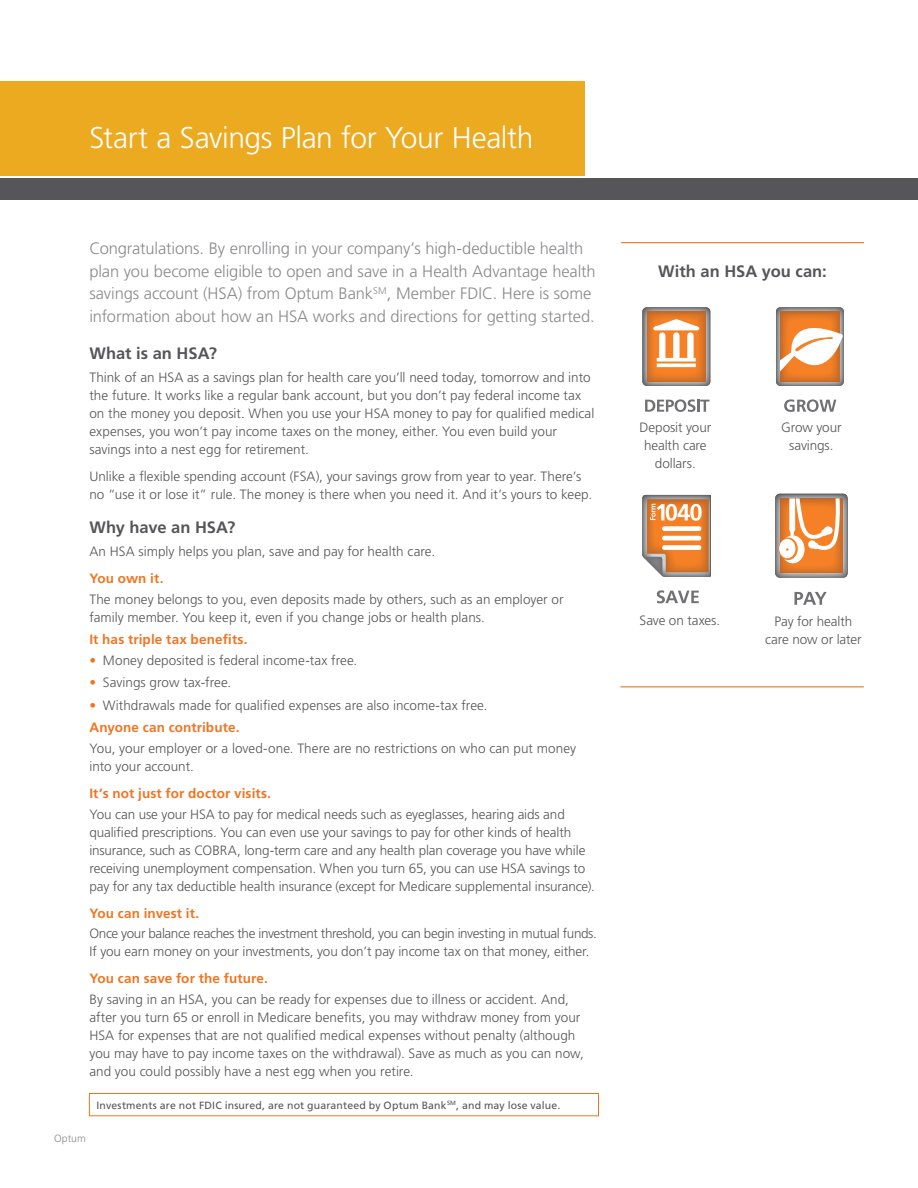
<style>
.page{position:relative;width:918px;height:1188px;background:#fff}
.page>*{position:absolute;margin:0;border:0;box-sizing:border-box;transform-origin:0 0}
.t1{font:300 30px "Frutiger LT Std";letter-spacing:-.015em;color:#fff}
.t2{font:300 16.5px/22.5px "Frutiger LT Std";letter-spacing:-.005em;color:#8a8a8d}
.t3{font:700 16.5px "Frutiger LT Std";color:#56565a}
.t4{font:300 13.5px/18px "Frutiger LT Std";color:#56565a}
.t5{font:300 13.5px/18px "Frutiger LT Std";letter-spacing:-.02em;color:#56565a}
.t6{font:700 13.5px "Frutiger LT Std";letter-spacing:.01em;color:#ee7623}
.t7{font:10.5px "Frutiger LT Std";letter-spacing:.015em;color:#56565a}
.t8{font:300 10.5px "Frutiger LT Std";letter-spacing:.01em;color:#8a8a8d}
.s1{color:#ee7623}
.s2{font-weight:700;color:#ee7623}
</style>
<div class="page">
<div style="left:0;top:81px;width:585px;height:95px;background:#ecaa20"></div>
<div style="left:0;top:178px;width:918px;height:22px;background:#56565a"></div>
<hr style="left:621px;top:242px;width:243px;height:1px;background:#ee7623">
<hr style="left:620px;top:686px;width:244px;height:1px;background:#ee7623">
<svg style="left:645px;top:399px;width:65px;height:13px"></svg>
<img style="left:642px;top:307px;width:68px;height:79px">
<img style="left:647px;top:312px;width:59px;height:69px">
<svg style="left:642px;top:316px;width:68px;height:16px"></svg>
<div style="left:659px;top:336px;width:6px;height:21px;background:#fff"></div>
<div style="left:673px;top:336px;width:7px;height:21px;background:#fff"></div>
<svg style="left:657px;top:358px;width:39px;height:4px"></svg>
<hr style="left:657px;top:364px;width:39px;height:3px;background:#fff">
<div style="left:687px;top:336px;width:7px;height:21px;background:#fff"></div>
<svg style="left:784px;top:399px;width:52px;height:13px"></svg>
<img style="left:776px;top:307px;width:68px;height:79px">
<img style="left:781px;top:312px;width:58px;height:69px">
<svg style="left:781px;top:322px;width:63px;height:51px"></svg>
<svg style="left:794px;top:592px;width:33px;height:13px"></svg>
<img style="left:775px;top:494px;width:72px;height:84px">
<img style="left:780px;top:499px;width:63px;height:74px">
<div style="left:782px;top:536px;width:22px;height:27px;background:#fff;border-radius:50%"></div>
<div style="left:781px;top:535px;width:23px;height:28px;border:1px solid #fff;border-radius:50%"></div>
<div style="left:779px;top:538px;width:19px;height:22px;border:3px solid #f58025;border-radius:50%"></div>
<div style="left:780px;top:539px;width:15px;height:19px;background:#fff;border-radius:50%"></div>
<div style="left:779px;top:539px;width:16px;height:19px;border:1px solid #fff;border-radius:50%"></div>
<svg style="left:786px;top:498px;width:55px;height:61px"></svg>
<svg style="left:657px;top:590px;width:42px;height:13px"></svg>
<svg style="left:642px;top:495px;width:68px;height:82px;background:#da9866"></svg>
<img style="left:643px;top:557px;width:19px;height:19px">
<div style="left:89px;top:1093px;width:510px;height:23px;border:1px solid #ee7623"></div>
<h1 class="t1" style="left:89px;top:120px;width:446px">Start a Savings Plan for Your Health</h1>
<p class="t2" style="left:89px;top:238px;width:508px">Congratulations. By enrolling in your company’s high-deductible health plan you become eligible to open and save in a Health Advantage health savings account (HSA) from Optum Bank<sup>SM</sup>, Member FDIC. Here is some information about how an HSA works and directions for getting started.</p>
<p class="t3" style="left:89px;top:344px;width:129px">What is an HSA?</p>
<p class="t4" style="left:89px;top:369px;width:506px">Think of an HSA as a savings plan for health care you’ll need today, tomorrow and into the future. It works like a regular bank account, but you don’t pay federal income tax on the money you deposit. When you use your HSA money to pay for qualified medical expenses, you won’t pay income taxes on the money, either. You even build your savings into a nest egg for retirement.</p>
<p class="t4" style="left:89px;top:467px;width:504px">Unlike a flexible spending account (FSA), your savings grow from year to year. There’s no “use it or lose it” rule. The money is there when you need it. And it’s yours to keep.</p>
<p class="t3" style="left:89px;top:518px;width:148px">Why have an HSA?</p>
<p class="t4" style="left:89px;top:543px;width:347px">An HSA simply helps you plan, save and pay for health care.</p>
<p class="t6" style="left:89px;top:570px;width:76px">You own it.</p>
<p class="t4" style="left:89px;top:590px;width:476px">The money belongs to you, even deposits made by others, such as an employer or family member. You keep it, even if you change jobs or health plans.</p>
<p class="t6" style="left:89px;top:632px;width:160px">It has triple tax benefits.</p>
<p class="t4" style="left:89px;top:651px;width:269px"><span class="s1">•</span> Money deposited is federal income-tax free.</p>
<p class="t4" style="left:89px;top:674px;width:144px"><span class="s1">•</span> Savings grow tax-free.</p>
<p class="t4" style="left:89px;top:694px;width:400px;line-height:22.5px"><span class="s1">•</span> Withdrawals made for qualified expenses are also income-tax free.<br><span class="s2">Anyone can contribute.</span></p>
<p class="t4" style="left:89px;top:740px;width:488px">You, your employer or a loved-one. There are no restrictions on who can put money into your account.</p>
<p class="t6" style="left:89px;top:785px;width:183px">It’s not just for doctor visits.</p>
<p class="t4" style="left:89px;top:805px;width:507px">You can use your HSA to pay for medical needs such as eyeglasses, hearing aids and qualified prescriptions. You can even use your savings to pay for other kinds of health insurance, such as COBRA, long-term care and any health plan coverage you have while receiving unemployment compensation. When you turn 65, you can use HSA savings to pay for any tax deductible health insurance (except for Medicare supplemental insurance).</p>
<p class="t6" style="left:89px;top:905px;width:111px">You can invest it.</p>
<p class="t5" style="left:89px;top:925px;width:509px">Once your balance reaches the investment threshold, you can begin investing in mutual funds.<br>If you earn money on your investments, you don’t pay income tax on that money, either.</p>
<p class="t6" style="left:89px;top:971px;width:180px">You can save for the future.</p>
<p class="t4" style="left:89px;top:991px;width:496px">By saving in an HSA, you can be ready for expenses due to illness or accident. And, after you turn 65 or enroll in Medicare benefits, you may withdraw money from your HSA for expenses that are not qualified medical expenses without penalty (although you may have to pay income taxes on the withdrawal). Save as much as you can now, and you could possibly have a nest egg when you retire.</p>
<p class="t8" style="left:54px;top:1132px;width:33px">Optum</p>
<p class="t7" style="left:97px;top:1099px;width:465px">Investments are not FDIC insured, are not guaranteed by Optum Bank<sup>SM</sup>, and may lose value.</p>
<p class="t3" style="left:658px;top:261px;width:170px">With an HSA you can:</p>
<p class="t4" style="left:639px;top:419px;width:73px;text-align:center">Deposit your health care dollars.</p>
<p class="t4" style="left:781px;top:419px;width:62px;text-align:center">Grow your savings.</p>
<p class="t4" style="left:640px;top:612px;width:82px">Save on taxes.</p>
<p class="t4" style="left:765px;top:613px;width:98px;text-align:center">Pay for health care now or later</p>
</div>
